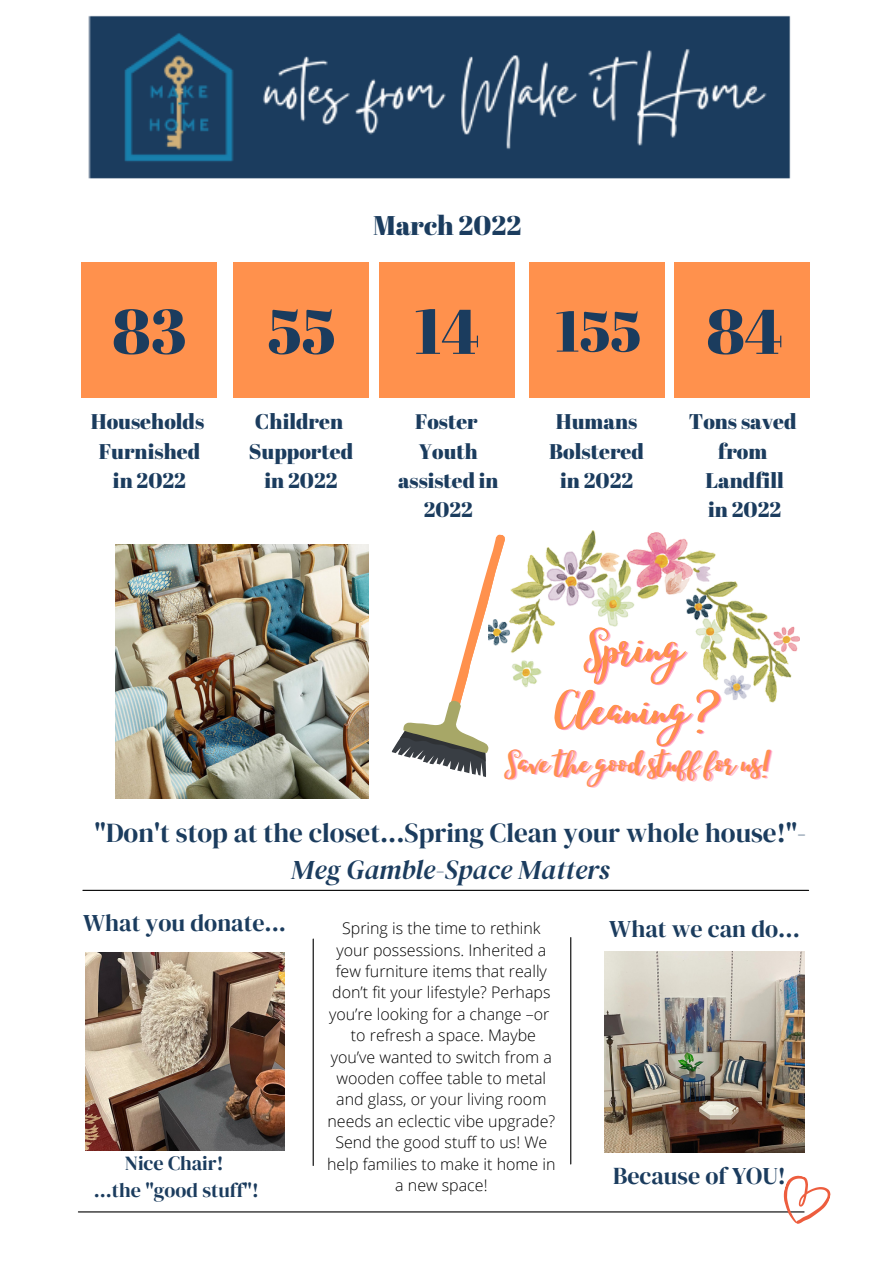
<style>
.page{position:relative;width:894px;height:1264px;background:#fff}
.page>*{position:absolute;margin:0;border:0;box-sizing:border-box;transform-origin:0 0}
.t1{font:63px "Abril Fatface";color:#1b3c5e}
.t2{font:61.95px "Lucky Dip Caitlin";color:#ff914d}
.t3{font:57px "Abril Fatface";color:#1b3c5e}
.t4{font:40.8px "Lucky Dip Caitlin";color:#ff914d}
.t5{font:27.15px "DM Serif Display";color:#1b3c5e}
.t6{font:italic 27.15px "DM Serif Display";color:#1b3c5e}
.t7{font:27px "Abril Fatface";color:#1b3c5e}
.t8{font:24px "DM Serif Display";color:#1b3c5e}
.t9{font:21.3px "Abril Fatface";color:#1b3c5e}
.t10{font:21px/29.2px "Abril Fatface";color:#1b3c5e;text-align:center}
.t11{font:20.1px "DM Serif Display";color:#1b3c5e}
.t12{font:300 16.05px/21.5px "Open Sans";color:#000;text-align:center}
</style>
<div class="page">
<hr style="left:83px;top:889px;width:725px;height:1px;background:#000">
<hr style="left:312px;top:939px;width:2px;height:226px;background:#000">
<hr style="left:570px;top:937px;width:1px;height:226px;background:#000">
<hr style="left:78px;top:1211px;width:725px;height:1px;background:#000">
<img style="left:81px;top:15px;width:729px;height:318px">
<div style="left:674px;top:263px;width:135px;height:135px;background:#ff914d"></div>
<div style="left:529px;top:263px;width:135px;height:135px;background:#ff914d"></div>
<div style="left:379px;top:263px;width:135px;height:135px;background:#ff914d"></div>
<div style="left:233px;top:263px;width:135px;height:135px;background:#ff914d"></div>
<div style="left:82px;top:263px;width:135px;height:135px;background:#ff914d"></div>
<img style="left:505px;top:530px;width:294px;height:172px">
<svg style="left:391px;top:534px;width:114px;height:243px"></svg>
<img style="left:115px;top:545px;width:253px;height:253px">
<img style="left:86px;top:952px;width:198px;height:198px">
<img style="left:604px;top:951px;width:200px;height:201px">
<svg style="left:775px;top:1175px;width:56px;height:49px"></svg>
<p class="t7" style="left:373px;top:206px;width:150px">March 2022</p>
<p class="t1" style="left:112px;top:287px;width:76px">83</p>
<p class="t1" style="left:268px;top:287px;width:70px">55</p>
<p class="t1" style="left:414px;top:287px;width:66px">14</p>
<p class="t3" style="left:555px;top:291px;width:87px">155</p>
<p class="t1" style="left:706px;top:287px;width:78px">84</p>
<p class="t9" style="left:91px;top:407px;width:115px">Households</p>
<p class="t9" style="left:99px;top:436px;width:103px">Furnished</p>
<p class="t9" style="left:113px;top:465px;width:74px">in 2022</p>
<p class="t9" style="left:255px;top:407px;width:90px">Children</p>
<p class="t9" style="left:249px;top:436px;width:106px">Supported</p>
<p class="t9" style="left:264px;top:465px;width:74px">in 2022</p>
<p class="t10" style="left:415px;top:406px;width:64px">Foster</p>
<p class="t10" style="left:418px;top:436px;width:60px">Youth</p>
<p class="t10" style="left:398px;top:465px;width:102px">assisted in<br>2022</p>
<p class="t9" style="left:555px;top:407px;width:83px">Humans</p>
<p class="t9" style="left:549px;top:436px;width:96px">Bolstered</p>
<p class="t9" style="left:560px;top:465px;width:74px">in 2022</p>
<p class="t9" style="left:688px;top:407px;width:109px">Tons saved</p>
<p class="t9" style="left:718px;top:436px;width:51px">from</p>
<p class="t9" style="left:705px;top:465px;width:80px">Landfill</p>
<p class="t9" style="left:708px;top:494px;width:74px">in 2022</p>
<p class="t2" style="left:583px;top:615px;width:102px">Spring</p>
<p class="t2" style="left:554px;top:676px;width:169px">Cleaning?</p>
<p class="t4" style="left:504px;top:741px;width:269px">Save thegoodstuff for us!</p>
<p class="t5" style="left:94px;top:814px;width:713px">"Don't stop at the closet...Spring Clean your whole house!"-</p>
<p class="t6" style="left:291px;top:851px;width:320px">Meg Gamble-Space Matters</p>
<p class="t8" style="left:83px;top:905px;width:204px">What you donate...</p>
<p class="t8" style="left:609px;top:912px;width:192px">What we can do...</p>
<p class="t12" style="left:327px;top:917px;width:230px">Spring is the time to rethink your possessions. Inherited a few furniture items that really don’t fit your lifestyle? Perhaps you’re looking for a change –or to refresh a space. Maybe you’ve wanted to switch from a wooden coffee table to metal and glass, or your living room needs an eclectic vibe upgrade?<br>Send the good stuff to us! We help families to make it home in a new space!</p>
<p class="t11" style="left:125px;top:1148px;width:100px">Nice Chair!</p>
<p class="t11" style="left:94px;top:1176px;width:166px">...the "good stuff"!</p>
<p class="t8" style="left:613px;top:1158px;width:174px">Because of YOU!</p>
</div>
